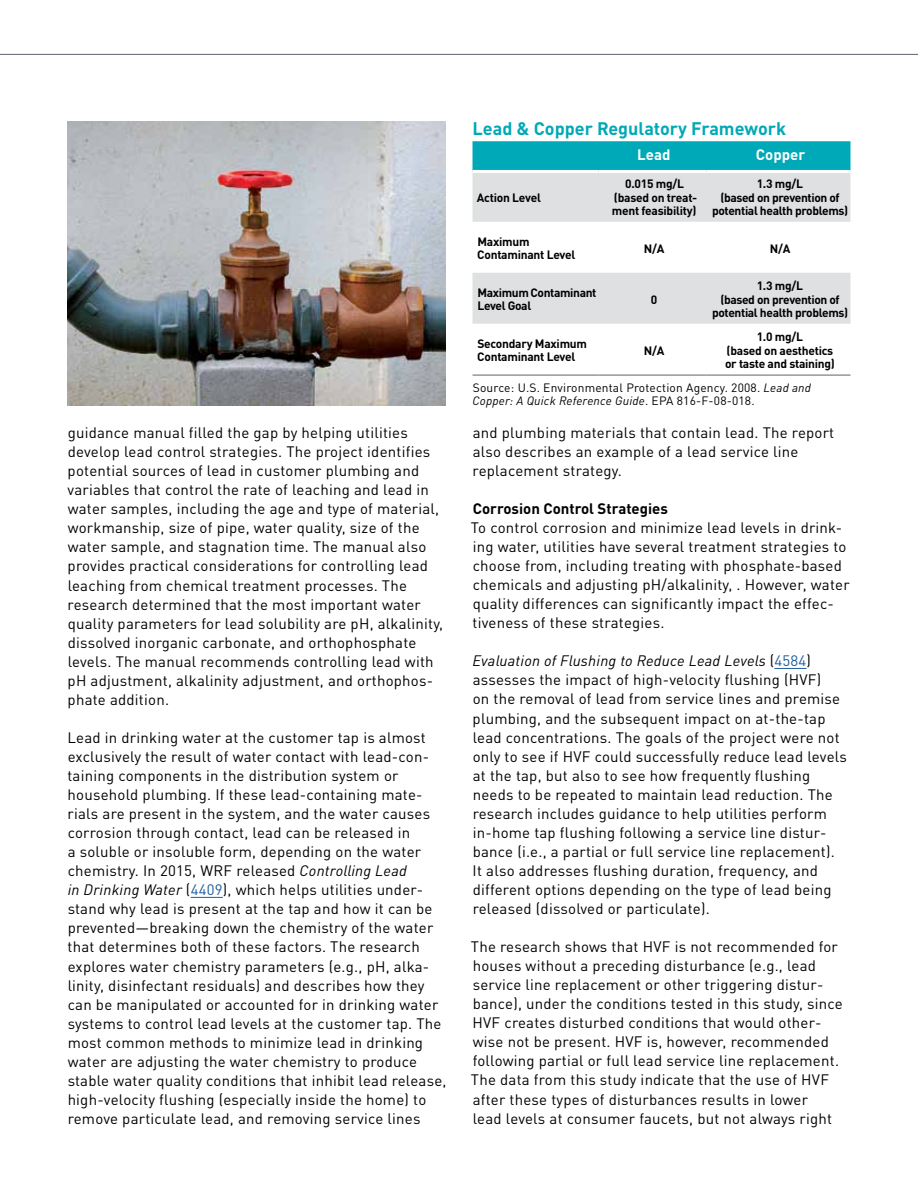
<style>
.page{position:relative;width:918px;height:1188px;background:#fff}
.page>*{position:absolute;margin:0;border:0;box-sizing:border-box;transform-origin:0 0}
.t1{font:700 18px "DIN Pro";color:#00a9b7}
.t2{font:15px/19px "DIN Pro";letter-spacing:.015em;color:#000}
.t3{font:700 15px "DIN Pro";color:#000}
.t4{font:700 15px "DIN Pro";color:#fff}
.t5{font:700 12px/13.5px "DIN Pro";letter-spacing:-.03em;color:#000;text-align:center}
.t6{font:12px/13.5px "DIN Pro";letter-spacing:.015em;color:#000}
.s1{font-style:italic}
.s2{color:#215e9e}
</style>
<div class="page">
<hr style="left:0;top:54px;width:918px;height:1px;background:#5f6369">
<hr style="left:191px;top:897px;width:32px;height:1px;background:#215e9e">
<hr style="left:774px;top:668px;width:33px;height:1px;background:#215e9e">
<svg style="left:472px;top:141px;width:378px;height:29px;background:#03aab7"></svg>
<svg style="left:472px;top:173px;width:378px;height:151px;fill:#dfe0e1"></svg>
<hr style="left:472px;top:375px;width:126px;height:1px;background:#636466">
<hr style="left:598px;top:375px;width:108px;height:1px;background:#636466">
<hr style="left:706px;top:375px;width:144px;height:1px;background:#636466">
<img style="left:68px;top:122px;width:378px;height:284px">
<p class="t2" style="left:68px;top:422px;width:377px">guidance manual filled the gap by helping utilities develop lead control strategies. The project identifies potential sources of lead in customer plumbing and variables that control the rate of leaching and lead in water samples, including the age and type of material, workmanship, size of pipe, water quality, size of the water sample, and stagnation time. The manual also provides practical considerations for controlling lead leaching from chemical treatment processes. The research determined that the most important water quality parameters for lead solubility are pH, alkalinity, dissolved inorganic carbonate, and orthophosphate levels. The manual recommends controlling lead with pH adjustment, alkalinity adjustment, and orthophos&shy;phate addition.</p>
<p class="t2" style="left:67px;top:726px;width:381px">Lead in drinking water at the customer tap is almost exclusively the result of water contact with lead-con&shy;taining components in the distribution system or household plumbing. If these lead-containing mate&shy;rials are present in the system, and the water causes corrosion through contact, lead can be released in<br>a soluble or insoluble form, depending on the water chemistry. In 2015, WRF released <span class="s1">Controlling Lead<br>in Drinking Water</span> (<span class="s2">4409</span>), which helps utilities under&shy;stand why lead is present at the tap and how it can be prevented—breaking down the chemistry of the water that determines both of these factors. The research explores water chemistry parameters (e.g., pH, alka&shy;linity, disinfectant residuals) and describes how they can be manipulated or accounted for in drinking water systems to control lead levels at the customer tap. The most common methods to minimize lead in drinking water are adjusting the water chemistry to produce stable water quality conditions that inhibit lead release, high-velocity flushing (especially inside the home) to remove particulate lead, and removing service lines</p>
<p class="t1" style="left:473px;top:114px;width:315px">Lead &amp; Copper Regulatory Framework</p>
<p class="t4" style="left:637px;top:142px;width:35px">Lead</p>
<p class="t4" style="left:756px;top:142px;width:51px">Copper</p>
<p class="t5" style="left:477px;top:189px;width:66px">Action Level</p>
<p class="t5" style="left:612px;top:176px;width:87px">0.015 mg/L (based on treat&shy;ment feasibility)</p>
<p class="t5" style="left:712px;top:176px;width:138px">1.3 mg/L<br>(based on prevention of potential health problems)</p>
<p class="t5" style="left:477px;top:233px;width:100px;text-align:left">Maximum<br>Contaminant Level</p>
<p class="t5" style="left:644px;top:240px;width:22px">N/A</p>
<p class="t5" style="left:770px;top:240px;width:22px">N/A</p>
<p class="t5" style="left:477px;top:284px;width:120px;text-align:left">Maximum Contaminant<br>Level Goal</p>
<p class="t5" style="left:651px;top:291px;width:8px">0</p>
<p class="t5" style="left:712px;top:278px;width:138px">1.3 mg/L<br>(based on prevention of potential health problems)</p>
<p class="t5" style="left:725px;top:329px;width:112px">1.0 mg/L<br>(based on aesthetics or taste and staining)</p>
<p class="t6" style="left:472px;top:380px;width:340px">Source: U.S. Environmental Protection Agency. 2008. <span class="s1">Lead and<br>Copper: A Quick Reference Guide</span>. EPA 816-F-08-018.</p>
<p class="t5" style="left:477px;top:335px;width:111px;text-align:left">Secondary Maximum<br>Contaminant Level</p>
<p class="t5" style="left:644px;top:342px;width:22px">N/A</p>
<p class="t2" style="left:473px;top:421px;width:363px">and plumbing materials that contain lead. The report also describes an example of a lead service line replacement strategy.</p>
<p class="t3" style="left:473px;top:496px;width:197px">Corrosion Control Strategies</p>
<p class="t2" style="left:471px;top:517px;width:380px">To control corrosion and minimize lead levels in drink&shy;ing water, utilities have several treatment strategies to choose from, including treating with phosphate-based chemicals and adjusting pH/alkalinity, . However, water quality differences can significantly impact the effec&shy;tiveness of these strategies.</p>
<p class="t2" style="left:472px;top:650px;width:376px"><span class="s1">Evaluation of Flushing to Reduce Lead Levels</span> (<span class="s2">4584</span>) assesses the impact of high-velocity flushing (HVF)<br>on the removal of lead from service lines and premise plumbing, and the subsequent impact on at-the-tap lead concentrations. The goals of the project were not only to see if HVF could successfully reduce lead levels at the tap, but also to see how frequently flushing needs to be repeated to maintain lead reduction. The research includes guidance to help utilities perform in-home tap flushing following a service line distur&shy;bance (i.e., a partial or full service line replacement).<br>It also addresses flushing duration, frequency, and different options depending on the type of lead being released (dissolved or particulate).</p>
<p class="t2" style="left:471px;top:936px;width:373px">The research shows that HVF is not recommended for houses without a preceding disturbance (e.g., lead service line replacement or other triggering distur&shy;bance), under the conditions tested in this study, since HVF creates disturbed conditions that would other&shy;wise not be present. HVF is, however, recommended following partial or full lead service line replacement.<br>The data from this study indicate that the use of HVF after these types of disturbances results in lower<br>lead levels at consumer faucets, but not always right</p>
</div>
